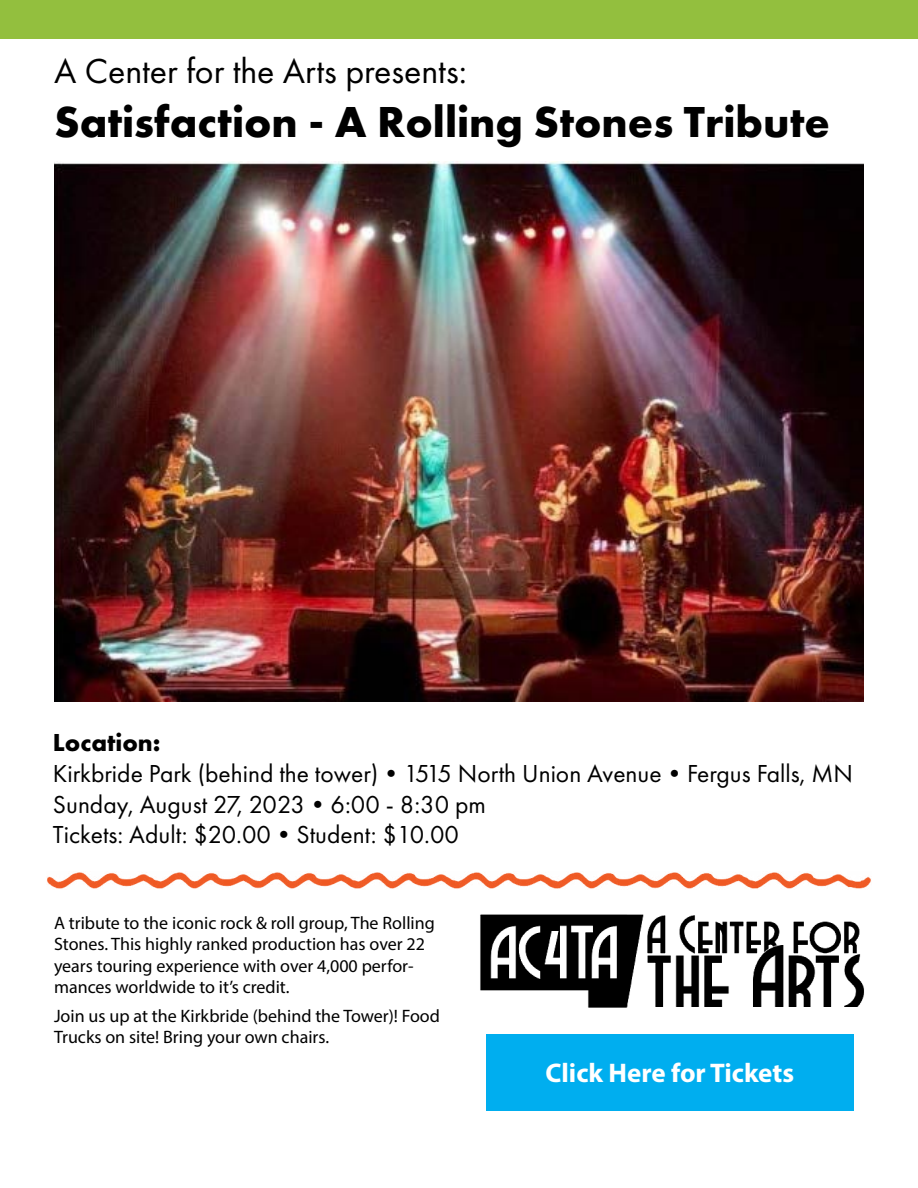
<style>
.page{position:relative;width:918px;height:1188px;background:#fff}
.page>*{position:absolute;margin:0;border:0;box-sizing:border-box;transform-origin:0 0}
.t1{font:700 45px "Futura PT";color:#000}
.t2{font:36px "Futura PT";color:#000}
.t3{font:700 27px "Myriad Pro";color:#fff}
.t4{font:25.5px/30.6px "Futura PT";color:#000}
.t5{font:700 25.5px "Futura PT";color:#000}
.t6{font:18px/21.6px "Myriad Pro";color:#000}
</style>
<div class="page">
<div style="left:0;top:0;width:918px;height:39px;background:#93bf3e"></div>
<img style="left:54px;top:162px;width:810px;height:540px">
<div style="left:486px;top:1034px;width:368px;height:76px;background:#00aeef"></div>
<img style="left:47px;top:872px;width:824px;height:17px">
<img style="left:480px;top:914px;width:384px;height:94px">
<h2 class="t2" style="left:54px;top:50px;width:414px">A Center for the Arts presents:</h2>
<h1 class="t1" style="left:54px;top:93px;width:778px">Satisfaction - A Rolling Stones Tribute</h1>
<h3 class="t5" style="left:53px;top:726px;width:109px">Location:</h3>
<h3 class="t4" style="left:53px;top:758px;width:802px">Kirkbride Park (behind the tower)•1515 North Union Avenue•Fergus Falls, MN<br>Sunday, August 27, 2023•6:00 - 8:30 pm<br>Tickets: Adult: $20.00•Student: $10.00</h3>
<p class="t6" style="left:54px;top:912px;width:382px">A tribute to the iconic rock &amp; roll group, The Rolling Stones. This highly ranked production has over 22 years touring experience with over 4,000 perfor&shy;mances worldwide to it’s credit.</p>
<p class="t6" style="left:54px;top:1005px;width:387px">Join us up at the Kirkbride (behind the Tower)! Food<br>Trucks on site! Bring your own chairs.</p>
<h3 class="t3" style="left:546px;top:1055px;width:250px">Click Here for Tickets</h3>
</div>
